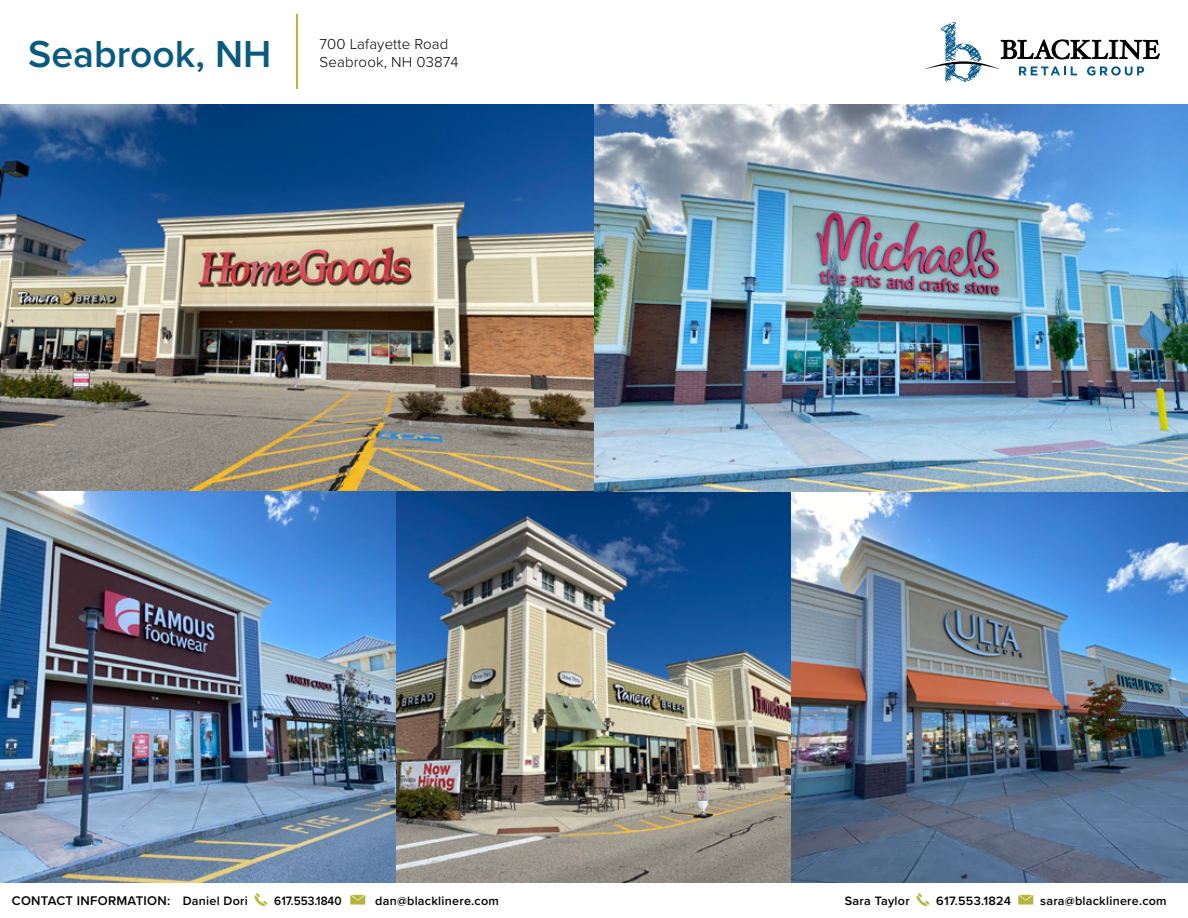
<style>
.page{position:relative;width:1188px;height:918px;background:#fff}
.page>*{position:absolute;margin:0;border:0;box-sizing:border-box;transform-origin:0 0}
.t1{font:600 39px "Proxima Nova";color:#085a80}
.t2{font:300 15px/18px "Proxima Nova";letter-spacing:.01em;color:#000}
.t3{font:600 13.05px "Proxima Nova";letter-spacing:.02em;color:#000}
.t4{font:600 12.6px "Proxima Nova";letter-spacing:.02em;color:#000}
.t5{font:600 12.6px "Proxima Nova";color:#000;scale:.93 1}
.s1{font-size:12.6px}
</style>
<div class="page">
<svg style="left:350px;top:895px;width:15px;height:10px"></svg>
<svg style="left:255px;top:893px;width:12px;height:13px"></svg>
<svg style="left:1018px;top:895px;width:15px;height:10px"></svg>
<svg style="left:917px;top:893px;width:12px;height:13px"></svg>
<hr style="left:296px;top:15px;width:1px;height:74px;background:#b8b73b">
<svg style="left:924px;top:22px;width:236px;height:60px"></svg>
<img style="left:0;top:105px;width:1188px;height:777px">
<h1 class="t1" style="left:28px;top:25px;width:245px">Seabrook, NH</h1>
<p class="t2" style="left:320px;top:34px;width:141px">700 Lafayette Road<br>Seabrook, NH 03874</p>
<p class="t3" style="left:12px;top:891px;width:237px">CONTACT INFORMATION: <span class="s1">Daniel Dori</span></p>
<p class="t5" style="left:274px;top:891px;width:74px">617.553.1840</p>
<p class="t4" style="left:375px;top:891px;width:125px">dan@blacklinere.com</p>
<p class="t4" style="left:845px;top:891px;width:66px">Sara Taylor</p>
<p class="t4" style="left:936px;top:891px;width:76px">617.553.1824</p>
<p class="t4" style="left:1040px;top:891px;width:128px">sara@blacklinere.com</p>
</div>
